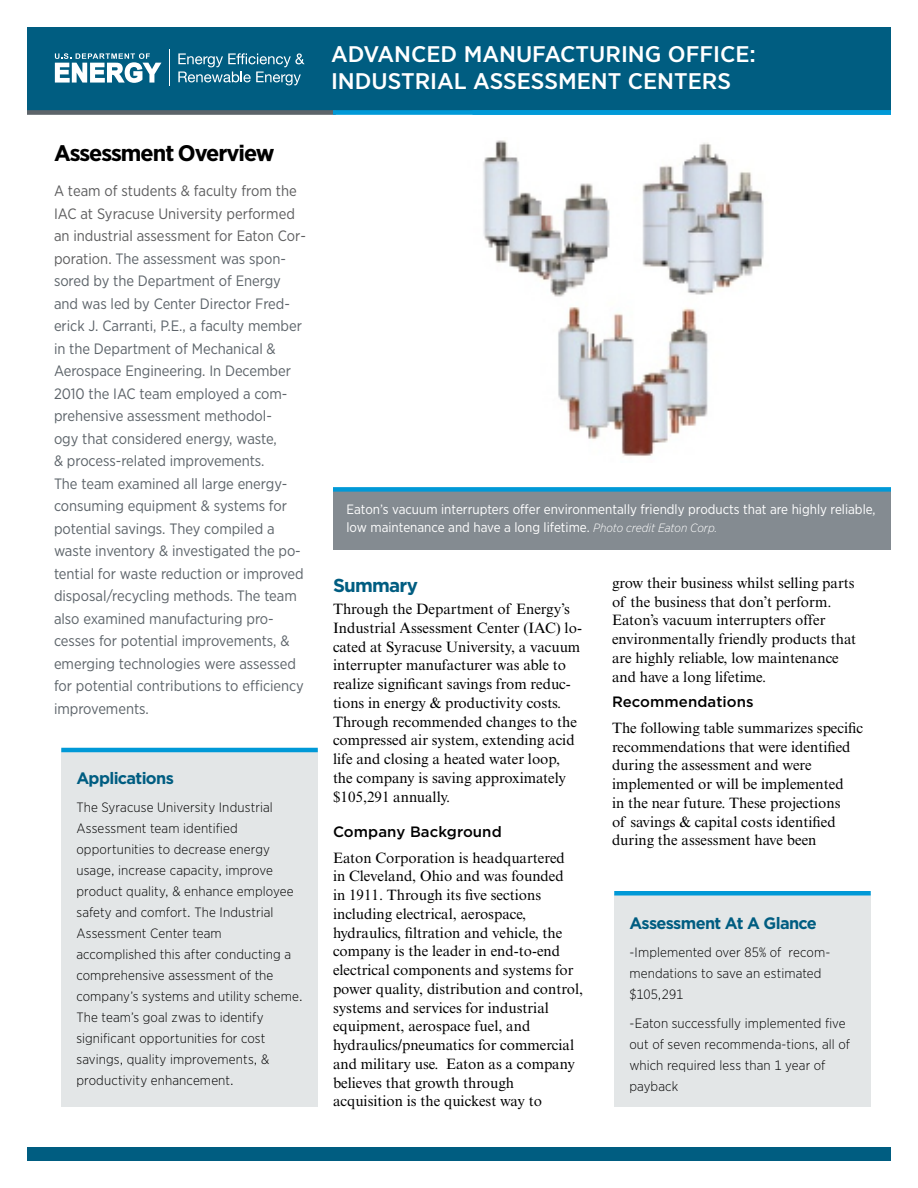
<style>
.page{position:relative;width:918px;height:1188px;background:#fff}
.page>*{position:absolute;margin:0;border:0;box-sizing:border-box;transform-origin:0 0}
.t1{font:500 22.65px/27.2px "Gotham Narrow";color:#fff;scale:1.1 1}
.t2{font:700 22.5px "Gotham Narrow";letter-spacing:-.04em;color:#000;scale:1.1 1}
.t3{font:700 18.75px "Gotham";letter-spacing:-.04em;color:#005d81}
.t4{font:700 16.5px "Gotham";letter-spacing:-.04em;color:#005d81}
.t5{font:15px/18.8px "Times New Roman MT Std";color:#000}
.t6{font:15px/22.5px "Gotham Narrow";letter-spacing:-.005em;color:#5d646a}
.t7{font:500 15px "Gotham";letter-spacing:.005em;color:#000}
.t8{font:300 13.5px/21px "Gotham Narrow";letter-spacing:.01em;color:#000}
.t9{font:13.5px/18px "Gotham Narrow";color:#fff}
.s1{color:#5e5e5f}
.s2{font-weight:300;font-style:italic;font-size:12px}
</style>
<div class="page">
<div style="left:61px;top:749px;width:257px;height:358px;background:#e3e6e7"></div>
<hr style="left:61px;top:748px;width:257px;height:4px;background:#0099d7">
<div style="left:614px;top:894px;width:257px;height:213px;background:#e3e6e7"></div>
<div style="left:614px;top:891px;width:257px;height:5px;background:#0099d7"></div>
<img style="left:483px;top:140px;width:281px;height:316px">
<div style="left:333px;top:490px;width:558px;height:60px;background:#848b91"></div>
<div style="left:333px;top:487px;width:558px;height:5px;background:#0099d7"></div>
<div style="left:27px;top:1148px;width:864px;height:13px;background:#005d81"></div>
<div style="left:27px;top:27px;width:864px;height:84px;background:#005d81"></div>
<svg style="left:55px;top:53px;width:106px;height:30px"></svg>
<hr style="left:169px;top:50px;width:1px;height:36px;background:#fff">
<svg style="left:178px;top:53px;width:127px;height:32px"></svg>
<div style="left:27px;top:110px;width:309px;height:5px;background:#5d646a"></div>
<div style="left:333px;top:110px;width:558px;height:5px;background:#0099d7"></div>
<h2 class="t2" style="left:54px;top:139px;width:202px">Assessment Overview</h2>
<p class="t6" style="left:54px;top:179px;width:254px"><span class="s1">A team of students &amp; faculty from the IAC at Syracuse University performed an industrial assessment for Eaton Cor&shy;poration.</span> The assessment was spon&shy;sored by the Department of Energy and was led by Center Director Fred&shy;erick J. Carranti, P.E., a faculty member in the Department of Mechanical &amp; Aerospace Engineering. In December 2010 the IAC team employed a com&shy;prehensive assessment methodol-<br>ogy that considered energy, waste,<br>&amp; process-related improvements.<br>The team examined all large energy&shy;consuming equipment &amp; systems for potential savings. They compiled a waste inventory &amp; investigated the po&shy;tential for waste reduction or improved disposal/recycling methods. The team also examined manufacturing pro&shy;cesses for potential improvements, &amp; emerging technologies were assessed for potential contributions to efficiency improvements.</p>
<p class="t4" style="left:76px;top:767px;width:99px">Applications</p>
<p class="t8" style="left:76px;top:796px;width:228px">The Syracuse University Industrial Assessment team identified opportunities to decrease energy usage, increase capacity, improve product quality, &amp; enhance employee safety and comfort. The Industrial Assessment Center team accomplished this after conducting a comprehensive assessment of the company’s systems and utility scheme.<br>The team’s goal zwas to identify significant opportunities for cost savings, quality improvements, &amp; productivity enhancement.</p>
<h1 class="t1" style="left:331px;top:40px;width:388px">ADVANCED MANUFACTURING OFFICE:<br>INDUSTRIAL ASSESSMENT</h1>
<h1 class="t1" style="left:628px;top:67px;width:28px">CENTER</h1>
<h1 class="t1" style="left:717px;top:67px;width:14px">S</h1>
<p class="t9" style="left:346px;top:500px;width:531px">Eaton’s vacuum interrupters offer environmentally friendly products that are highly reliable, low maintenance and have a long lifetime. <span class="s2">Photo credit Eaton Corp.</span></p>
<p class="t3" style="left:333px;top:573px;width:86px">Summary</p>
<p class="t5" style="left:333px;top:600px;width:250px">Through the Department of Energy’s Industrial Assessment Center (IAC) lo&shy;cated at Syracuse University, a vacuum interrupter manufacturer was able to realize significant savings from reduc&shy;tions in energy &amp; productivity costs.<br>Through recommended changes to the compressed air system, extending acid life and closing a heated water loop, the company is saving approximately $105,291 annually.</p>
<p class="t7" style="left:333px;top:822px;width:170px">Company Background</p>
<p class="t5" style="left:333px;top:848px;width:252px">Eaton Corporation is headquartered<br>in Cleveland, Ohio and was founded<br>in 1911. Through its five sections including electrical, aerospace, hydraulics, filtration and vehicle, the company is the leader in end-to-end electrical components and systems for power quality, distribution and control, systems and services for industrial equipment, aerospace fuel, and hydraulics/pneumatics for commercial and military use. Eaton as a company believes that growth through acquisition is the quickest way to</p>
<p class="t5" style="left:612px;top:573px;width:246px">grow their business whilst selling parts of the business that don’t perform.<br>Eaton’s vacuum interrupters offer environmentally friendly products that are highly reliable, low maintenance and have a long lifetime.</p>
<p class="t7" style="left:612px;top:692px;width:143px">Recommendations</p>
<p class="t5" style="left:612px;top:719px;width:253px">The following table summarizes specific recommendations that were identified during the assessment and were implemented or will be implemented<br>in the near future. These projections<br>of savings &amp; capital costs identified during the assessment have been</p>
<p class="t4" style="left:629px;top:912px;width:189px">Assessment At A Glance</p>
<p class="t8" style="left:629px;top:941px;width:203px">-Implemented over 85% of recom&shy;mendations to save an estimated $105,291</p>
<p class="t8" style="left:629px;top:1013px;width:222px">-Eaton successfully implemented five out of seven recommenda-tions, all of which required less than 1 year of payback</p>
</div>
